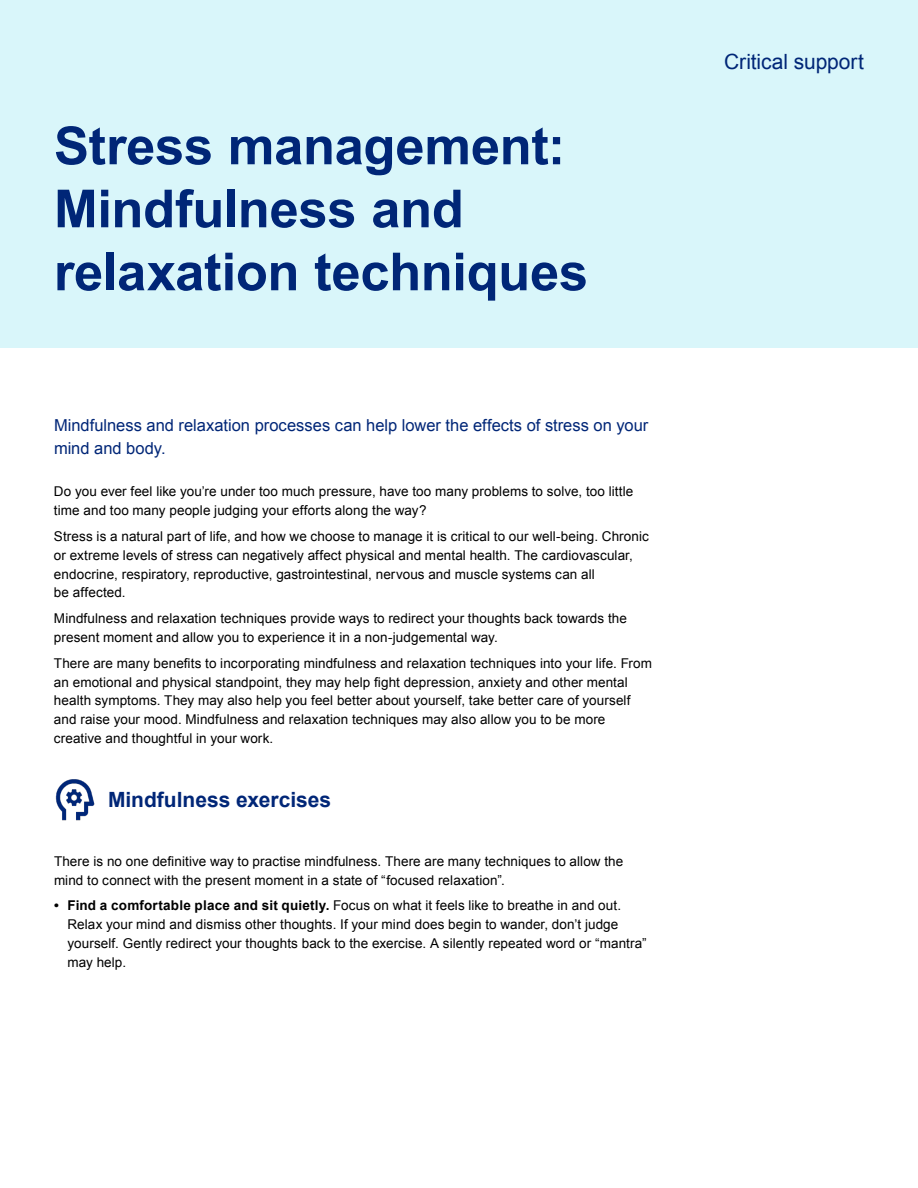
<style>
.page{position:relative;width:918px;height:1188px;background:#fff}
.page>*{position:absolute;margin:0;border:0;box-sizing:border-box;transform-origin:0 0}
.Headline{font:700 52.5px/63px "Arial";letter-spacing:-.005em;color:#002677}
.Subhead{font:700 21px "Arial";color:#002677}
.Product_label_-_Right_aligned{font:21px "Arial";letter-spacing:-.005em;color:#002677}
.Intro{font:16.5px/23.1px "Arial";color:#002677}
.Body{font:13.5px/18.9px "Arial";letter-spacing:.005em;color:#000}
.s1{font-weight:700}
</style>
<div class="page">
<div style="left:0;top:0;width:918px;height:348px;background:#d9f6fa"></div>
<img style="left:55px;top:779px;width:40px;height:42px">
<p class="Headline" style="left:54px;top:116px;width:536px">Stress management:<br>Mindfulness and relaxation techniques</p>
<p class="Intro" style="left:54px;top:413px;width:596px">Mindfulness and relaxation processes can help lower the effects of stress on your mind and body.</p>
<p class="Body" style="left:54px;top:482px;width:581px">Do you ever feel like you’re under too much pressure, have too many problems to solve, too little time and too many people judging your efforts along the way?</p>
<p class="Body" style="left:54px;top:527px;width:596px">Stress is a natural part of life, and how we choose to manage it is critical to our well-being. Chronic or extreme levels of stress can negatively affect physical and mental health. The cardiovascular, endocrine, respiratory, reproductive, gastrointestinal, nervous and muscle systems can all<br>be affected.</p>
<p class="Body" style="left:54px;top:609px;width:575px">Mindfulness and relaxation techniques provide ways to redirect your thoughts back towards the present moment and allow you to experience it in a non-judgemental way.</p>
<p class="Body" style="left:54px;top:654px;width:600px">There are many benefits to incorporating mindfulness and relaxation techniques into your life. From an emotional and physical standpoint, they may help fight depression, anxiety and other mental health symptoms. They may also help you feel better about yourself, take better care of yourself and raise your mood. Mindfulness and relaxation techniques may also allow you to be more creative and thoughtful in your work.</p>
<p class="Subhead" style="left:108px;top:786px;width:225px">Mindfulness exercises</p>
<p class="Body" style="left:54px;top:852px;width:571px">There is no one definitive way to practise mindfulness. There are many techniques to allow the mind to connect with the present moment in a state of “focused relaxation”.</p>
<p class="Body" style="left:68px;top:896px;width:581px;text-indent:-14px"><span class="s1">• Find a comfortable place and sit quietly.</span> Focus on what it feels like to breathe in and out.<br>Relax your mind and dismiss other thoughts. If your mind does begin to wander, don’t judge yourself. Gently redirect your thoughts back to the exercise. A silently repeated word or “mantra” may help.</p>
<p class="Product_label_-_Right_aligned" style="left:724px;top:48px;width:141px">Critical support</p>
</div>
